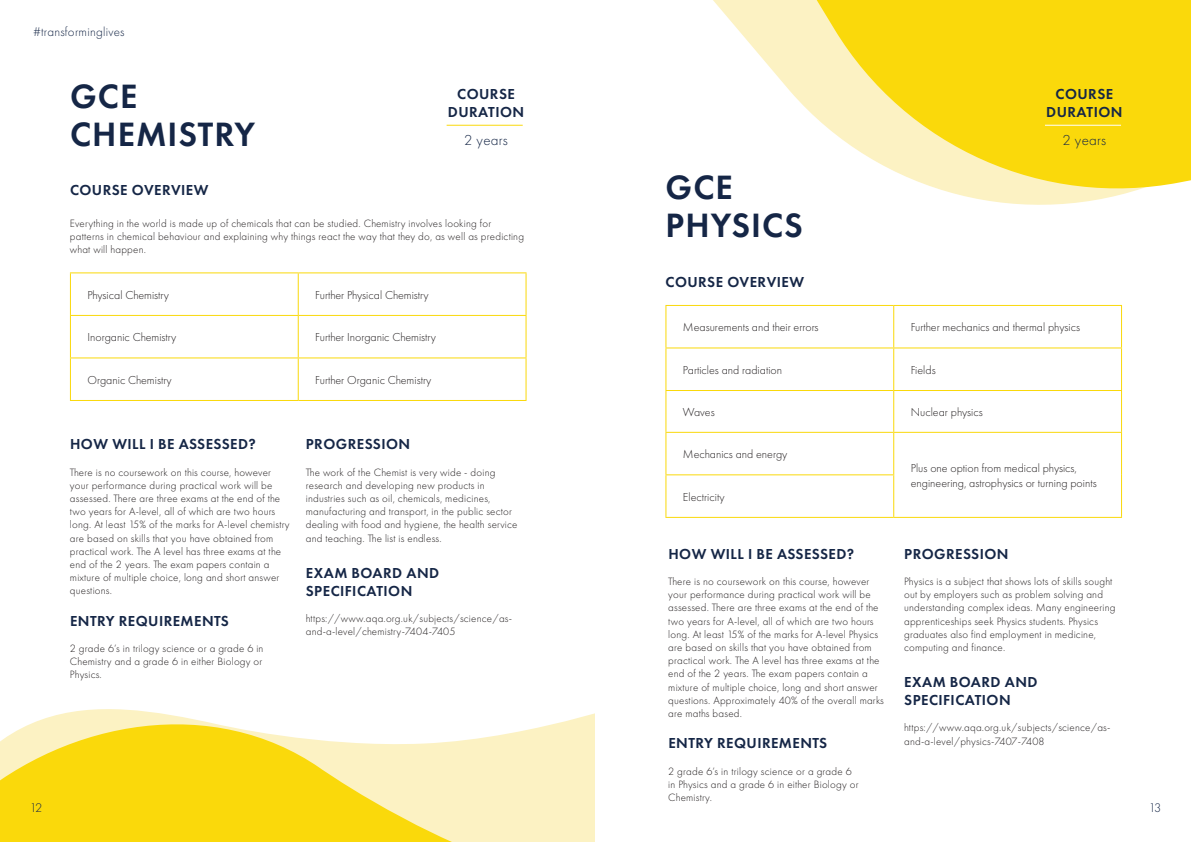
<style>
.page{position:relative;width:1191px;height:842px;background:#fff}
.page>*{position:absolute;margin:0;border:0;box-sizing:border-box;transform-origin:0 0}
.t1{font:600 35px/38px "Futura PT";letter-spacing:.03em;color:#152646}
.t2{font:600 15px/18px "Futura PT";letter-spacing:.03em;color:#152646;text-align:center}
.t3{font:300 15px "Futura PT";letter-spacing:.02em;color:#152646}
.t4{font:300 13px "Futura PT";letter-spacing:.02em;color:#152646}
.t5{font:300 12px/14.4px "Futura PT";color:#231f20}
.t6{font:300 11px/13.2px "Futura PT";letter-spacing:.02em;color:#231f20}
</style>
<div class="page">
<svg style="left:0;top:709px;width:595px;height:133px;background:#fbe875"></svg>
<svg style="left:713px;top:0;width:68px;height:80px"></svg>
<svg style="left:781px;top:0;width:410px;height:205px;background:#fbe356"></svg>
<hr style="left:1045px;top:125px;width:76px;height:1px;background:#fff">
<hr style="left:446px;top:125px;width:77px;height:1px;background:#fad90b">
<hr style="left:665px;top:305px;width:228px;height:1px;background:#fad90b">
<hr style="left:665px;top:306px;width:1px;height:41px;background:#fad90b">
<hr style="left:893px;top:305px;width:229px;height:1px;background:#fad90b">
<hr style="left:893px;top:306px;width:1px;height:41px;background:#fad90b">
<hr style="left:1121px;top:306px;width:1px;height:41px;background:#fad90b">
<hr style="left:665px;top:347px;width:228px;height:1px;background:#fad90b">
<hr style="left:665px;top:348px;width:1px;height:42px;background:#fad90b">
<hr style="left:893px;top:347px;width:229px;height:1px;background:#fad90b">
<hr style="left:893px;top:348px;width:1px;height:42px;background:#fad90b">
<hr style="left:1121px;top:348px;width:1px;height:42px;background:#fad90b">
<hr style="left:665px;top:390px;width:228px;height:1px;background:#fad90b">
<hr style="left:665px;top:391px;width:1px;height:41px;background:#fad90b">
<hr style="left:893px;top:390px;width:229px;height:1px;background:#fad90b">
<hr style="left:893px;top:391px;width:1px;height:41px;background:#fad90b">
<hr style="left:1121px;top:391px;width:1px;height:41px;background:#fad90b">
<hr style="left:665px;top:432px;width:228px;height:1px;background:#fad90b">
<hr style="left:665px;top:433px;width:1px;height:41px;background:#fad90b">
<hr style="left:893px;top:432px;width:229px;height:1px;background:#fad90b">
<hr style="left:893px;top:433px;width:1px;height:41px;background:#fad90b">
<hr style="left:1121px;top:433px;width:1px;height:42px;background:#fad90b">
<hr style="left:665px;top:474px;width:229px;height:1px;background:#fad90b">
<hr style="left:665px;top:475px;width:1px;height:42px;background:#fad90b">
<hr style="left:893px;top:475px;width:1px;height:42px;background:#fad90b">
<hr style="left:1121px;top:475px;width:1px;height:42px;background:#fad90b">
<hr style="left:665px;top:517px;width:228px;height:1px;background:#fad90b">
<hr style="left:893px;top:517px;width:229px;height:1px;background:#fad90b">
<hr style="left:70px;top:272px;width:228px;height:1px;background:#fad90b">
<hr style="left:70px;top:273px;width:1px;height:42px;background:#fad90b">
<hr style="left:298px;top:272px;width:228px;height:1px;background:#fad90b">
<hr style="left:298px;top:273px;width:1px;height:42px;background:#fad90b">
<hr style="left:525px;top:273px;width:1px;height:42px;background:#fad90b">
<hr style="left:70px;top:315px;width:228px;height:1px;background:#fad90b">
<hr style="left:70px;top:316px;width:1px;height:41px;background:#fad90b">
<hr style="left:298px;top:315px;width:228px;height:1px;background:#fad90b">
<hr style="left:298px;top:316px;width:1px;height:41px;background:#fad90b">
<hr style="left:525px;top:316px;width:1px;height:41px;background:#fad90b">
<hr style="left:70px;top:357px;width:228px;height:1px;background:#fad90b">
<hr style="left:70px;top:358px;width:1px;height:42px;background:#fad90b">
<hr style="left:298px;top:357px;width:228px;height:1px;background:#fad90b">
<hr style="left:298px;top:358px;width:1px;height:42px;background:#fad90b">
<hr style="left:525px;top:358px;width:1px;height:42px;background:#fad90b">
<hr style="left:70px;top:400px;width:228px;height:1px;background:#fad90b">
<hr style="left:298px;top:400px;width:228px;height:1px;background:#fad90b">
<p class="t4" style="left:33px;top:24px;width:93px">#transforminglives</p>
<p class="t1" style="left:70px;top:76px;width:186px">GCE<br>CHEMISTRY</p>
<p class="t2" style="left:1046px;top:85px;width:78px">COURSE<br>DURATION</p>
<p class="t2" style="left:448px;top:85px;width:78px">COURSE<br>DURATION</p>
<p class="t3" style="left:464px;top:131px;width:45px">2 years</p>
<p class="t3" style="left:1062px;top:131px;width:45px">2 years</p>
<p class="t2" style="left:70px;top:181px;width:140px">COURSE OVERVIEW</p>
<p class="t6" style="left:70px;top:216px;width:455px">Everything in the world is made up of chemicals that can be studied. Chemistry involves looking for patterns in chemical behaviour and explaining why things react the way that they do, as well as predicting what will happen.</p>
<p class="t1" style="left:665px;top:168px;width:139px">GCE<br>PHYSICS</p>
<p class="t2" style="left:665px;top:273px;width:140px">COURSE OVERVIEW</p>
<p class="t5" style="left:87px;top:288px;width:83px">Physical Chemistry</p>
<p class="t5" style="left:315px;top:288px;width:115px">Further Physical Chemistry</p>
<p class="t5" style="left:87px;top:330px;width:90px">Inorganic Chemistry</p>
<p class="t5" style="left:315px;top:330px;width:122px">Further Inorganic Chemistry</p>
<p class="t5" style="left:87px;top:373px;width:86px">Organic Chemistry</p>
<p class="t5" style="left:315px;top:373px;width:118px">Further Organic Chemistry</p>
<p class="t5" style="left:683px;top:320px;width:137px">Measurements and their errors</p>
<p class="t5" style="left:910px;top:320px;width:171px">Further mechanics and thermal physics</p>
<p class="t5" style="left:683px;top:363px;width:101px">Particles and radiation</p>
<p class="t5" style="left:910px;top:363px;width:26px">Fields</p>
<p class="t5" style="left:683px;top:405px;width:33px">Waves</p>
<p class="t5" style="left:910px;top:405px;width:73px">Nuclear physics</p>
<p class="t5" style="left:683px;top:447px;width:106px">Mechanics and energy</p>
<p class="t5" style="left:910px;top:461px;width:187px">Plus one option from medical physics, engineering, astrophysics or turning points</p>
<p class="t5" style="left:683px;top:490px;width:43px">Electricity</p>
<p class="t2" style="left:70px;top:435px;width:187px">HOW WILL I BE ASSESSED?</p>
<p class="t6" style="left:70px;top:465px;width:221px">There is no coursework on this course, however your performance during practical work will be assessed. There are three exams at the end of the two years for A-level, all of which are two hours long. At least 15% of the marks for A-level chemistry are based on skills that you have obtained from practical work. The A level has three exams at the end of the 2 years. The exam papers contain a mixture of multiple choice, long and short answer questions.</p>
<p class="t2" style="left:70px;top:611px;width:160px">ENTRY REQUIREMENTS</p>
<p class="t6" style="left:70px;top:642px;width:195px;text-align:justify">2 grade 6’s in trilogy science or a grade 6 in Chemistry and a grade 6 in either Biology or Physics.</p>
<p class="t2" style="left:306px;top:435px;width:106px">PROGRESSION</p>
<p class="t6" style="left:306px;top:465px;width:213px">The work of the Chemist is very wide - doing research and developing new products in industries such as oil, chemicals, medicines, manufacturing and transport, in the public sector dealing with food and hygiene, the health service and teaching. The list is endless.</p>
<p class="t2" style="left:306px;top:563px;width:135px;text-align:left">EXAM BOARD AND<br>SPECIFICATION</p>
<p class="t6" style="left:306px;top:612px;width:208px">https://www.aqa.org.uk/subjects/science/as&shy;and-a-level/chemistry-7404-7405</p>
<p class="t2" style="left:668px;top:544px;width:187px">HOW WILL I BE ASSESSED?</p>
<p class="t6" style="left:668px;top:575px;width:217px">There is no coursework on this course, however your performance during practical work will be assessed. There are three exams at the end of the two years for A-level, all of which are two hours long. At least 15% of the marks for A-level Physics are based on skills that you have obtained from practical work. The A level has three exams at the end of the 2 years. The exam papers contain a mixture of multiple choice, long and short answer questions. Approximately 40% of the overall marks are maths based.</p>
<p class="t2" style="left:668px;top:734px;width:160px">ENTRY REQUIREMENTS</p>
<p class="t6" style="left:668px;top:764px;width:192px">2 grade 6’s in trilogy science or a grade 6 in Physics and a grade 6 in either Biology or<br>Chemistry.</p>
<p class="t2" style="left:904px;top:544px;width:106px">PROGRESSION</p>
<p class="t6" style="left:904px;top:575px;width:213px">Physics is a subject that shows lots of skills sought out by employers such as problem solving and understanding complex ideas. Many engineering apprenticeships seek Physics students. Physics graduates also find employment in medicine, computing and finance.</p>
<p class="t2" style="left:904px;top:673px;width:135px;text-align:left">EXAM BOARD AND<br>SPECIFICATION</p>
<p class="t6" style="left:904px;top:721px;width:208px">https://www.aqa.org.uk/subjects/science/as&shy;and-a-level/physics-7407-7408</p>
<p class="t4" style="left:30px;top:800px;width:14px">12</p>
<p class="t4" style="left:1148px;top:800px;width:14px">13</p>
</div>
